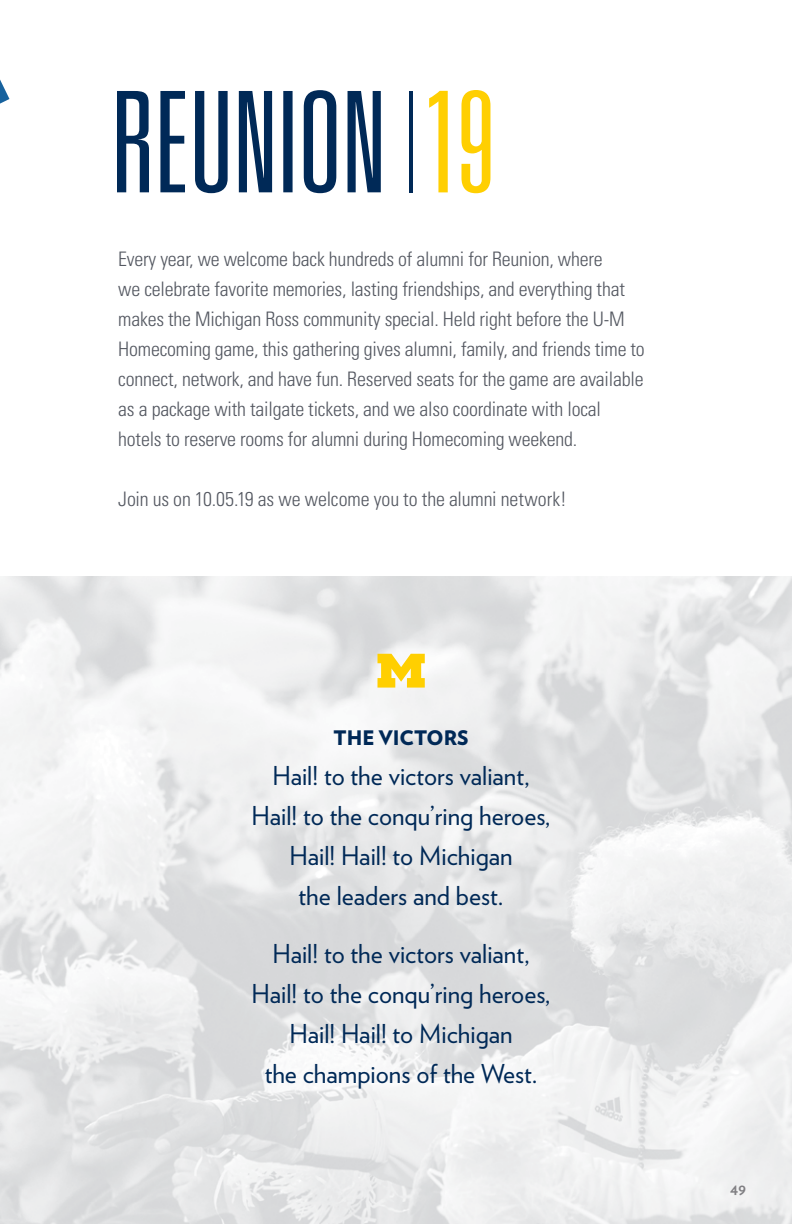
<style>
.page{position:relative;width:792px;height:1224px;background:#fff}
.page>*{position:absolute;margin:0;border:0;box-sizing:border-box;transform-origin:0 0}
.t1{font:26px/40px "Verlag";color:#002957;text-align:center}
.t2{font:300 condensed 20px/30px "Univers";letter-spacing:-.01em;color:#545861}
.t3{font:900 20px "Verlag";color:#002957}
.t4{font:700 16px "Verlag";color:#807f83}
</style>
<div class="page">
<img style="left:0;top:576px;width:792px;height:648px">
<svg style="left:0;top:79px;width:9px;height:25px"></svg>
<svg style="left:377px;top:654px;width:48px;height:34px"></svg>
<svg style="left:117px;top:90px;width:264px;height:103px"></svg>
<hr style="left:409px;top:91px;width:4px;height:102px;background:#002957">
<svg style="left:429px;top:91px;width:19px;height:101px"></svg>
<svg style="left:461px;top:90px;width:29px;height:103px"></svg>
<p class="t2" style="left:118px;top:244px;width:528px">Every year, we welcome back hundreds of alumni for Reunion, where<br>we celebrate favorite memories, lasting friendships, and everything that makes the Michigan Ross community special. Held right before the U-M Homecoming game, this gathering gives alumni, family, and friends time to connect, network, and have fun. Reserved seats for the game are available as a package with tailgate tickets, and we also coordinate with local hotels to reserve rooms for alumni during Homecoming weekend.</p>
<p class="t2" style="left:118px;top:484px;width:450px">Join us on 10.05.19 as we welcome you to the alumni network!</p>
<p class="t3" style="left:334px;top:721px;width:137px">THE VICTORS</p>
<h1 class="t1" style="left:252px;top:755px;width:301px">Hail! to the victors valiant,<br>Hail! to the conqu’ring heroes,<br>Hail! Hail! to Michigan<br>the leaders and best.</h1>
<h1 class="t1" style="left:252px;top:932px;width:301px">Hail! to the victors valiant,<br>Hail! to the conqu’ring heroes,<br>Hail! Hail! to Michigan<br>the champions of the West.</h1>
<p class="t4" style="left:730px;top:1177px;width:17px">49</p>
</div>
